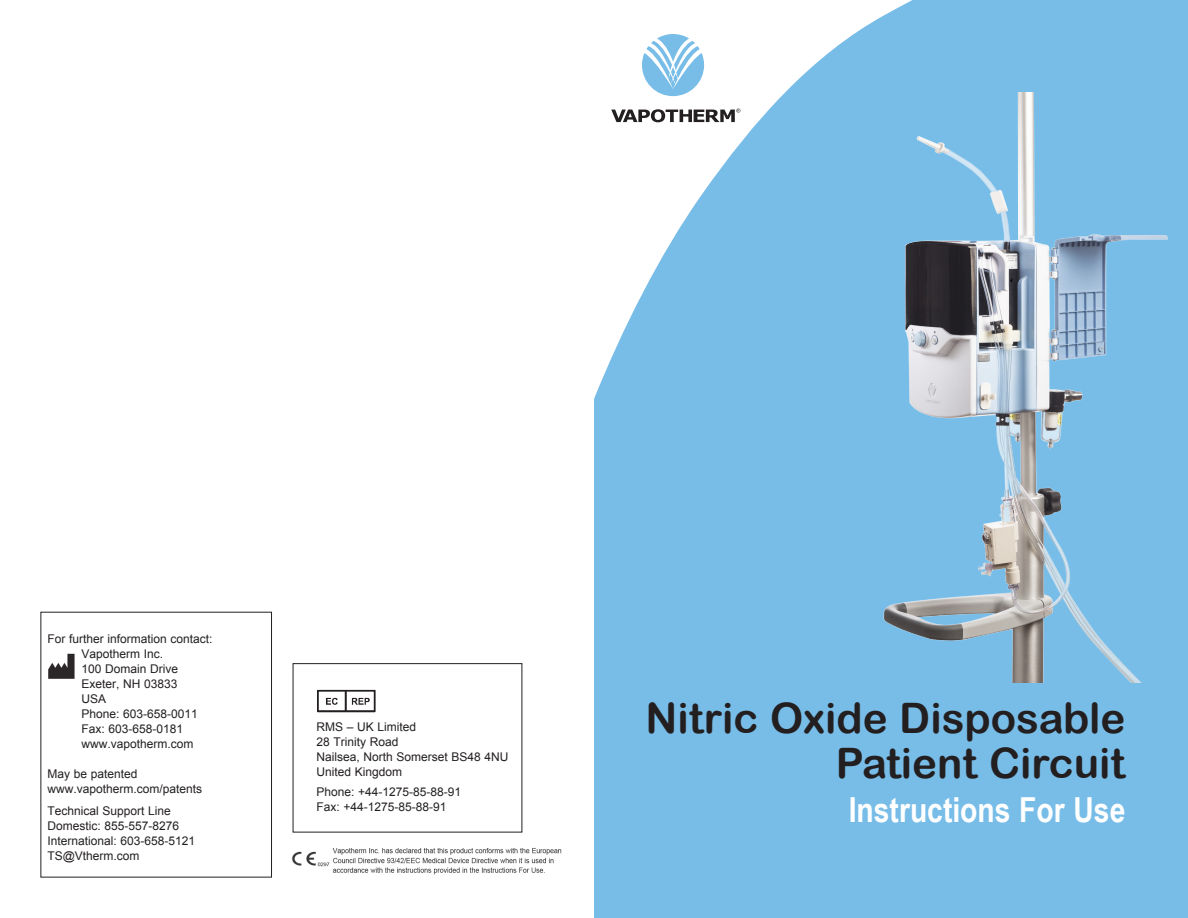
<style>
.page{position:relative;width:1188px;height:918px;background:#fff}
.page>*{position:absolute;margin:0;border:0;box-sizing:border-box;transform-origin:0 0}
.t1{font:42px/45px "Arial Rounded MT Bold";color:#231f20;text-align:right}
.t2{font:700 34.5px "Arial Narrow";color:#fff}
.t3{font:12px "Arial";color:#231f20}
</style>
<div class="page">
<svg style="left:594px;top:0;width:594px;height:918px;background:#88c5ea"></svg>
<img style="left:857px;top:92px;width:331px;height:590px">
<svg style="left:642px;top:34px;width:62px;height:62px"></svg>
<svg style="left:611px;top:109px;width:129px;height:13px"></svg>
<img style="left:317px;top:689px;width:59px;height:24px">
<img style="left:48px;top:653px;width:27px;height:26px">
<img style="left:292px;top:848px;width:270px;height:27px">
<p class="t3" style="left:47px;top:631px;width:167px">For further information contact:</p>
<p class="t3" style="left:81px;top:646px;width:83px">Vapotherm Inc.</p>
<p class="t3" style="left:81px;top:661px;width:98px">100 Domain Drive</p>
<p class="t3" style="left:81px;top:676px;width:98px">Exeter, NH 03833</p>
<p class="t3" style="left:81px;top:691px;width:26px">USA</p>
<p class="t3" style="left:81px;top:706px;width:118px">Phone: 603-658-0011</p>
<p class="t3" style="left:81px;top:721px;width:103px">Fax: 603-658-0181</p>
<p class="t3" style="left:81px;top:736px;width:114px">www.vapotherm.com</p>
<p class="t3" style="left:47px;top:766px;width:92px">May be patented</p>
<p class="t3" style="left:47px;top:781px;width:156px">www.vapotherm.com/patents</p>
<p class="t3" style="left:47px;top:803px;width:125px">Technical Support Line</p>
<p class="t3" style="left:47px;top:818px;width:133px">Domestic: 855-557-8276</p>
<p class="t3" style="left:47px;top:833px;width:149px">International: 603-658-5121</p>
<p class="t3" style="left:47px;top:848px;width:94px">TS@Vtherm.com</p>
<p class="t3" style="left:316px;top:719px;width:101px">RMS – UK Limited</p>
<p class="t3" style="left:316px;top:734px;width:84px">28 Trinity Road</p>
<p class="t3" style="left:316px;top:749px;width:194px">Nailsea, North Somerset BS48 4NU</p>
<p class="t3" style="left:316px;top:764px;width:87px">United Kingdom</p>
<p class="t3" style="left:316px;top:784px;width:146px">Phone: +44-1275-85-88-91</p>
<p class="t3" style="left:316px;top:799px;width:132px">Fax: +44-1275-85-88-91</p>
<p class="t1" style="left:646px;top:695px;width:481px">Nitric Oxide Disposable<br>Patient Circuit</p>
<p class="t2" style="left:849px;top:784px;width:278px">Instructions For Use</p>
</div>
